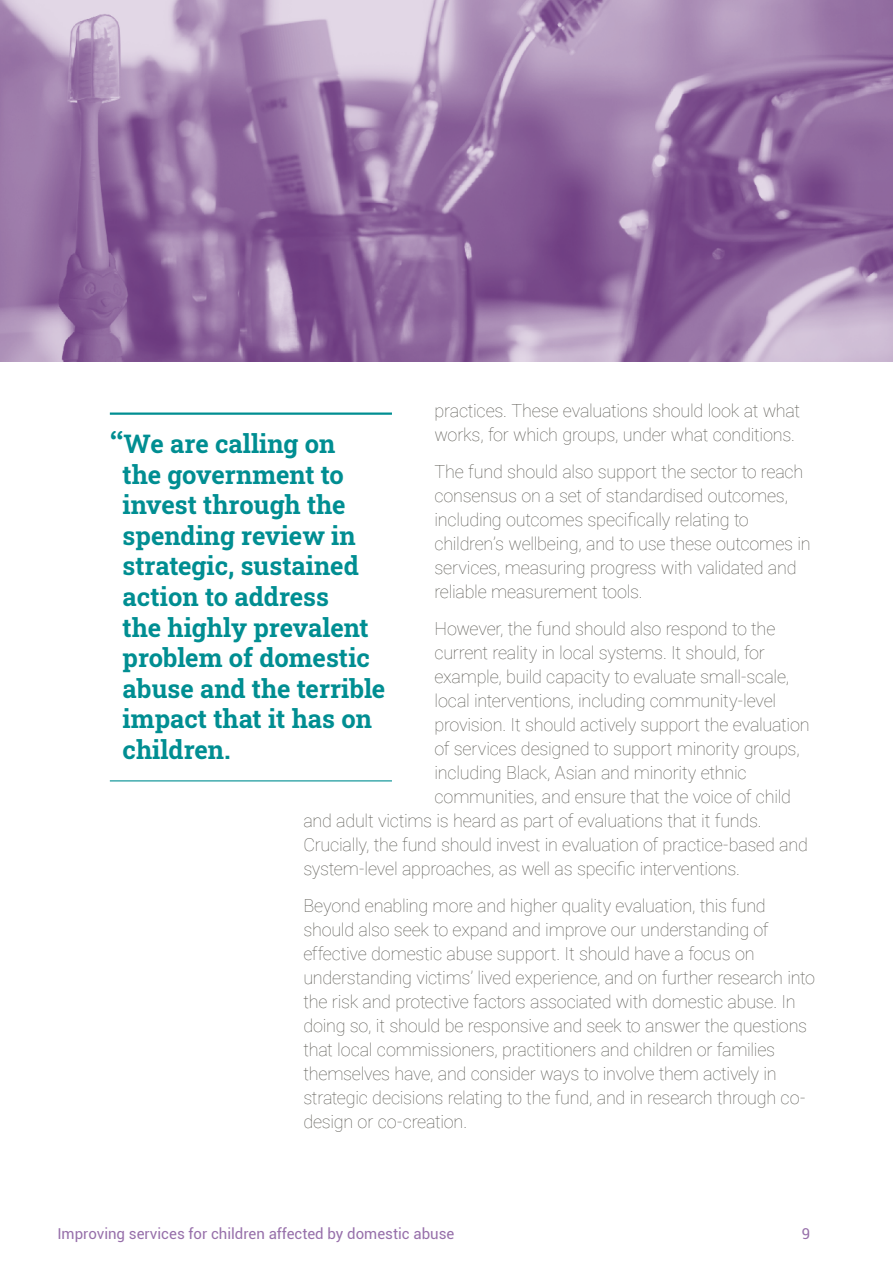
<style>
.page{position:relative;width:893px;height:1263px;background:#fff}
.page>*{position:absolute;margin:0;border:0;box-sizing:border-box;transform-origin:0 0}
.t1{font:25.5px/30.6px "Roboto Slab";color:#008e92}
.t2{font:100 18px/24px "Roboto";letter-spacing:-.015em;color:#57554f}
.t3{font:15px "Roboto";color:#9770aa}
.s1{font-family:"Arial Rounded MT Bold";font-size:30px}
</style>
<div class="page">
<hr style="left:110px;top:412px;width:282px;height:3px;background:#008e92">
<hr style="left:110px;top:780px;width:282px;height:1px;background:#008e92">
<svg style="left:0;top:0;width:893px;height:361px;background:#9c7aa9"></svg>
<p class="t2" style="left:434px;top:398px;width:367px">practices. These evaluations should look at what works, for which groups, under what conditions.</p>
<p class="t2" style="left:434px;top:459px;width:378px">The fund should also support the sector to reach consensus on a set of standardised outcomes, including outcomes specifically relating to children’s wellbeing, and to use these outcomes in services, measuring progress with validated and reliable measurement tools.</p>
<p class="t2" style="left:434px;top:616px;width:342px">However, the fund should also respond to the</p>
<p class="t2" style="left:434px;top:640px;width:332px">current reality in local systems. It should, for</p>
<p class="t2" style="left:434px;top:664px;width:356px">example, build capacity to evaluate small-scale,</p>
<p class="t2" style="left:434px;top:688px;width:343px">local interventions, including community-level</p>
<p class="t2" style="left:434px;top:712px;width:377px">provision. It should actively support the evaluation</p>
<p class="t2" style="left:434px;top:736px;width:367px">of services designed to support minority groups,</p>
<p class="t2" style="left:434px;top:760px;width:314px">including Black, Asian and minority ethnic</p>
<p class="t2" style="left:434px;top:784px;width:358px">communities, and ensure that the voice of child</p>
<p class="t2" style="left:303px;top:808px;width:460px">and adult victims is heard as part of evaluations that it funds.</p>
<p class="t2" style="left:303px;top:832px;width:506px">Crucially, the fund should invest in evaluation of practice-based and</p>
<p class="t2" style="left:303px;top:856px;width:438px">system-level approaches, as well as specific interventions.</p>
<p class="t2" style="left:303px;top:893px;width:513px">Beyond enabling more and higher quality evaluation, this fund should also seek to expand and improve our understanding of effective domestic abuse support. It should have a focus on understanding victims’ lived experience, and on further research into the risk and protective factors associated with domestic abuse. In doing so, it should be responsive and seek to answer the questions that local commissioners, practitioners and children or families themselves have, and consider ways to involve them actively in strategic decisions relating to the fund, and in research through co&shy;design or co-creation.</p>
<h1 class="t1" style="left:123px;top:428px;width:264px;text-indent:-13px"><span class="s1">“</span>We are calling on<br>the government to invest through the spending review in strategic, sustained action to address<br>the highly prevalent problem of domestic abuse and the terrible impact that it has on children.</h1>
<p class="t3" style="left:57px;top:1223px;width:399px">Improving services for children affected by domestic abuse</p>
<p class="t3" style="left:802px;top:1223px;width:10px">9</p>
</div>
